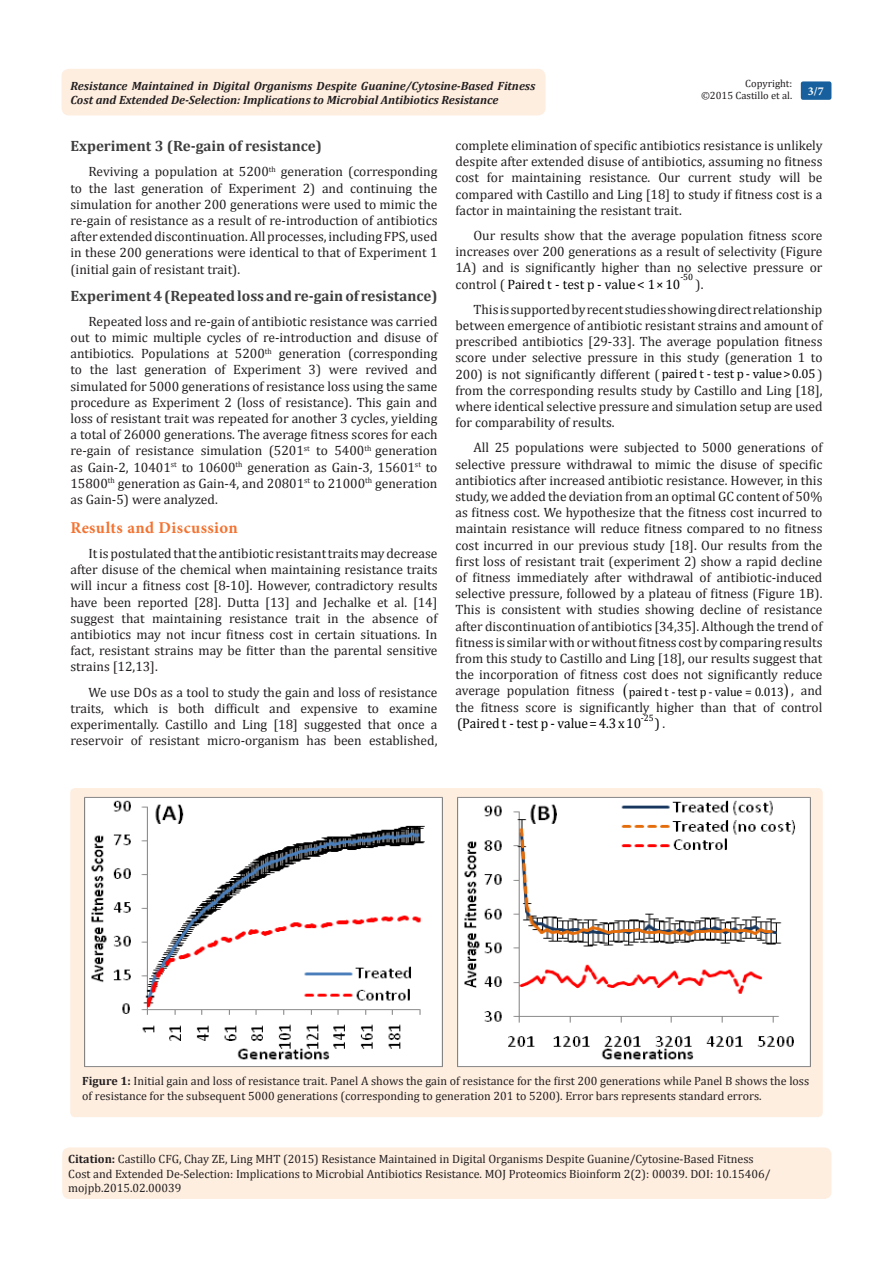
<style>
.page{position:relative;width:893px;height:1263px;background:#fff}
.page>*{position:absolute;margin:0;border:0;box-sizing:border-box;transform-origin:0 0}
.t1{font:700 16.5px "Minion Pro";letter-spacing:.025em;color:#f37331}
.List_Paragraph{font:700 15px "Cambria";color:#3e3e3f}
.t2{font:13.95px "Cambria";letter-spacing:-.005em;color:#000}
.t3{font:13.65px "Cambria";letter-spacing:-.005em;color:#000}
.t4{font:13.5px/16.2px "Cambria";color:#231f20;text-align:justify}
.t5{font:12.3px "Cambria";letter-spacing:-.005em;color:#000}
.t6{font:12px/14.4px "Cambria";color:#231f20}
.t7{font:italic 700 12px/14.4px "Cambria";color:#231f20}
.t8{font:700 12px "Minion Pro";color:#fff}
.t9{font:10.5px "Cambria";color:#231f20}
.t10{font:9.3px "Cambria";color:#000}
.t11{font:9.15px "Cambria";color:#000}
.s1{font-size:13.5px;color:#231f20}
.s2{font-size:12.75px;color:#000}
.s3{font-weight:700}
</style>
<div class="page">
<div style="left:62px;top:69px;width:484px;height:47px;background:#feeee0;border-radius:8px"></div>
<div style="left:62px;top:1147px;width:769px;height:52px;background:#feeee0;border-radius:7px"></div>
<div style="left:801px;top:81px;width:30px;height:19px;background:#18609d;border-radius:2px"></div>
<div style="left:70px;top:788px;width:753px;height:329px;background:#feeee0;border-radius:5px"></div>
<img style="left:84px;top:797px;width:358px;height:270px">
<img style="left:457px;top:797px;width:354px;height:270px">
<p class="t7" style="left:70px;top:78px;width:466px">Resistance Maintained in Digital Organisms Despite Guanine/Cytosine-Based Fitness<br>Cost and Extended De-Selection: Implications to Microbial Antibiotics Resistance</p>
<p class="t9" style="left:745px;top:77px;width:48px">Copyright:</p>
<p class="t9" style="left:701px;top:89px;width:93px">©2015 Castillo et al.</p>
<p class="t8" style="left:808px;top:83px;width:17px">3/7</p>
<p class="List_Paragraph" style="left:70px;top:135px;width:253px">Experiment 3 (Re-gain of resistance)</p>
<p class="t4" style="left:70px;top:164px;width:368px;text-indent:18px">Reviving a population at 5200<sup>th</sup> generation (corresponding to the last generation of Experiment 2) and continuing the simulation for another 200 generations were used to mimic the re-gain of resistance as a result of re-introduction of antibiotics after extended discontinuation. All processes, including FPS, used in these 200 generations were identical to that of Experiment 1 (initial gain of resistant trait).</p>
<p class="List_Paragraph" style="left:70px;top:285px;width:368px">Experiment 4 (Repeated loss and re-gain of resistance)</p>
<p class="t4" style="left:70px;top:313px;width:368px;text-indent:18px">Repeated loss and re-gain of antibiotic resistance was carried out to mimic multiple cycles of re-introduction and disuse of antibiotics. Populations at 5200<sup>th</sup> generation (corresponding to the last generation of Experiment 3) were revived and simulated for 5000 generations of resistance loss using the same procedure as Experiment 2 (loss of resistance). This gain and loss of resistant trait was repeated for another 3 cycles, yielding a total of 26000 generations. The average fitness scores for each re-gain of resistance simulation (5201<sup>st</sup> to 5400<sup>th</sup> generation as Gain-2, 10401<sup>st</sup> to 10600<sup>th</sup> generation as Gain-3, 15601<sup>st</sup> to 15800<sup>th</sup> generation as Gain-4, and 20801<sup>st</sup> to 21000<sup>th</sup> generation as Gain-5) were analyzed.</p>
<p class="t1" style="left:70px;top:516px;width:169px">Results and Discussion</p>
<p class="t4" style="left:70px;top:545px;width:368px;text-indent:18px">It is postulated that the antibiotic resistant traits may decrease after disuse of the chemical when maintaining resistance traits will incur a fitness cost [8-10]. However, contradictory results have been reported [28]. Dutta [13] and Jechalke et al. [14] suggest that maintaining resistance trait in the absence of antibiotics may not incur fitness cost in certain situations. In fact, resistant strains may be fitter than the parental sensitive strains [12,13].</p>
<p class="t4" style="left:70px;top:684px;width:368px;text-indent:18px">We use DOs as a tool to study the gain and loss of resistance traits, which is both difficult and expensive to examine experimentally. Castillo and Ling [18] suggested that once a reservoir of resistant micro-organism has been established,</p>
<p class="t4" style="left:455px;top:137px;width:368px">complete elimination of specific antibiotics resistance is unlikely despite after extended disuse of antibiotics, assuming no fitness cost for maintaining resistance. Our current study will be compared with Castillo and Ling [18] to study if fitness cost is a factor in maintaining the resistant trait.</p>
<p class="t4" style="left:455px;top:227px;width:368px;text-indent:18px">Our results show that the average population fitness score increases over 200 generations as a result of selectivity (Figure 1A) and is significantly higher than no selective pressure or</p>
<p class="t3" style="left:455px;top:276px;width:226px"><span class="s1">control (</span> Paired t - test p - value &lt; 1 × 10</p>
<p class="t11" style="left:680px;top:272px;width:14px">-50</p>
<p class="t4" style="left:696px;top:276px;width:9px">).</p>
<p class="t4" style="left:455px;top:301px;width:368px;text-indent:18px">This is supported by recent studies showing direct relationship between emergence of antibiotic resistant strains and amount of prescribed antibiotics [29-33]. The average population fitness score under selective pressure in this study (generation 1 to 200) is not significantly different ( <span class="s2">paired t - test p - value &gt; 0.05</span>) from the corresponding results study by Castillo and Ling [18], where identical selective pressure and simulation setup are used for comparability of results.</p>
<p class="t4" style="left:455px;top:440px;width:368px;text-indent:18px">All 25 populations were subjected to 5000 generations of selective pressure withdrawal to mimic the disuse of specific antibiotics after increased antibiotic resistance. However, in this study, we added the deviation from an optimal GC content of 50% as fitness cost. We hypothesize that the fitness cost incurred to maintain resistance will reduce fitness compared to no fitness cost incurred in our previous study [18]. Our results from the first loss of resistant trait (experiment 2) show a rapid decline of fitness immediately after withdrawal of antibiotic-induced selective pressure, followed by a plateau of fitness (Figure 1B).<br>This is consistent with studies showing decline of resistance after discontinuation of antibiotics [34,35]. Although the trend of fitness is similar with or without fitness cost by comparing results from this study to Castillo and Ling [18], our results suggest that the incorporation of fitness cost does not significantly reduce average population fitness</p>
<p class="t4" style="left:455px;top:683px;width:368px;text-align:right">, and<br>the fitness score is significantly higher than that of control</p>
<p class="t10" style="left:641px;top:713px;width:14px">-25</p>
<p class="t2" style="left:457px;top:715px;width:210px">(Paired t - test p - value = 4.3 x 10 ) <span class="s1">.</span></p>
<p class="t5" style="left:629px;top:684px;width:156px">paired t - test p - value = 0.013</p>
<p class="t6" style="left:82px;top:1074px;width:728px"><span class="s3">Figure 1:</span> Initial gain and loss of resistance trait. Panel A shows the gain of resistance for the first 200 generations while Panel B shows the loss of resistance for the subsequent 5000 generations (corresponding to generation 201 to 5200). Error bars represents standard errors.</p>
<p class="t6" style="left:68px;top:1152px;width:704px"><span class="s3">Citation:</span> Castillo CFG, Chay ZE, Ling MHT (2015) Resistance Maintained in Digital Organisms Despite Guanine/Cytosine-Based Fitness<br>Cost and Extended De-Selection: Implications to Microbial Antibiotics Resistance. MOJ Proteomics Bioinform 2(2): 00039. DOI: 10.15406/ mojpb.2015.02.00039</p>
</div>
